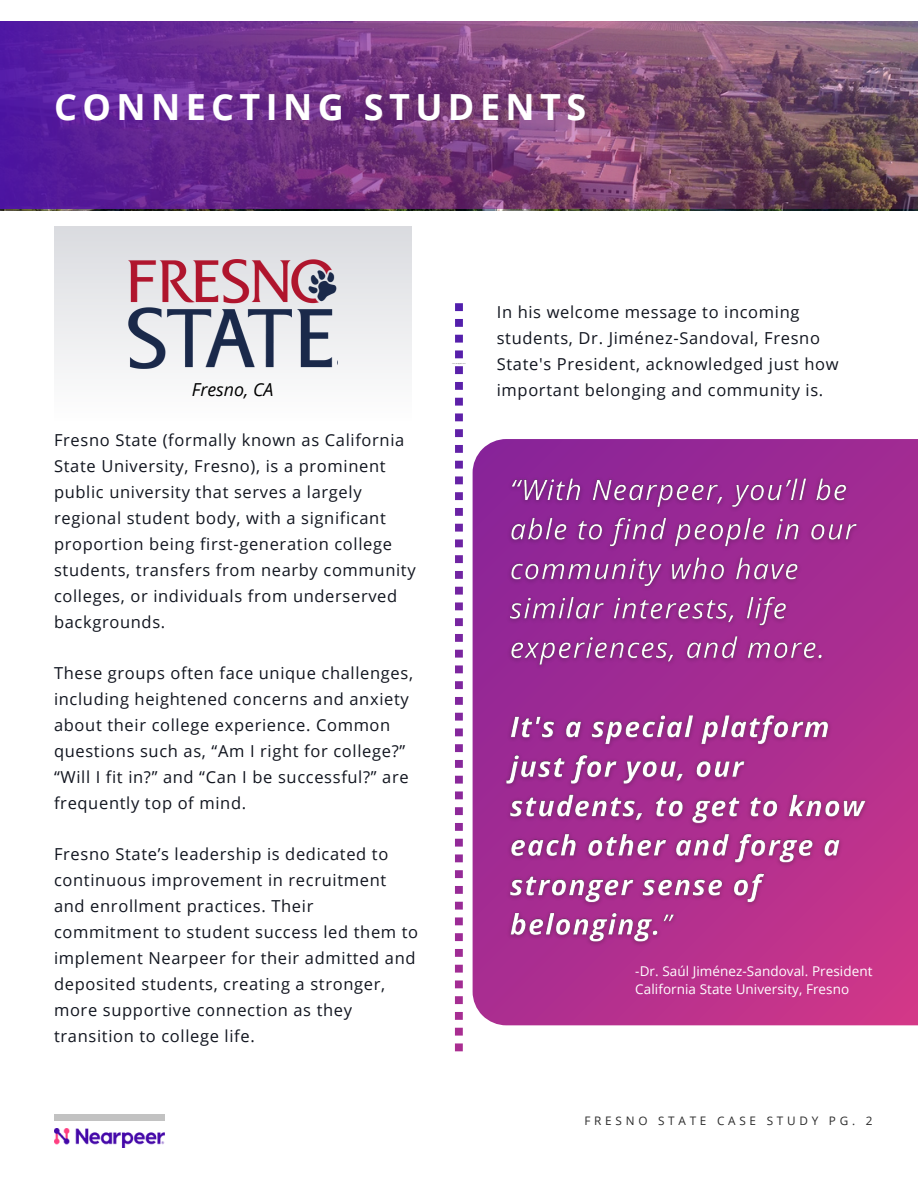
<style>
.page{position:relative;width:918px;height:1188px;background:#fff}
.page>*{position:absolute;margin:0;border:0;box-sizing:border-box;transform-origin:0 0}
.t1{font:700 36px "Open Sans";letter-spacing:.15em;color:#fff}
.t2{font:italic 17.85px "Open Sans";color:#000}
.t3{font:16.5px/25.8px "Open Sans";letter-spacing:.04em;color:#11151f}
.t4{font:13.5px/18px "Open Sans";letter-spacing:.005em;color:#fff}
.t5{font:11.7px "Open Sans";letter-spacing:.32em;color:#2a2a2a}
</style>
<div class="page">
<div style="left:54px;top:226px;width:357px;height:195px;background:linear-gradient(to bottom,#dadbdf,#fefefe)"></div>
<div style="left:54px;top:1115px;width:110px;height:5px;background:#c2c2c2"></div>
<img style="left:54px;top:1128px;width:110px;height:19px">
<svg style="left:455px;top:303px;width:8px;height:748px"></svg>
<img style="left:0;top:22px;width:918px;height:187px">
<svg style="left:473px;top:439px;width:445px;height:586px;background:#ae2f90"></svg>
<img style="left:127px;top:260px;width:211px;height:116px">
<img style="left:497px;top:470px;width:378px;height:481px">
<p class="t1" style="left:54px;top:82px;width:534px">CONNECTING STUDENTS</p>
<h1 class="t2" style="left:192px;top:377px;width:83px">Fresno, CA</h1>
<h3 class="t3" style="left:54px;top:427px;width:363px">Fresno State (formally known as California State University, Fresno), is a prominent public university that serves a largely regional student body, with a significant proportion being first-generation college students, transfers from nearby community colleges, or individuals from underserved backgrounds.</h3>
<h3 class="t3" style="left:54px;top:660px;width:361px">These groups often face unique challenges, including heightened concerns and anxiety about their college experience. Common questions such as, “Am I right for college?” “Will I fit in?” and “Can I be successful?” are frequently top of mind.</h3>
<h3 class="t3" style="left:54px;top:841px;width:366px">Fresno State’s leadership is dedicated to continuous improvement in recruitment and enrollment practices. Their commitment to student success led them to implement Nearpeer for their admitted and deposited students, creating a stronger, more supportive connection as they transition to college life.</h3>
<p class="t3" style="left:497px;top:299px;width:343px">In his welcome message to incoming students, Dr. Jiménez-Sandoval, Fresno State's President, acknowledged just how important belonging and community is.</p>
<p class="t4" style="left:635px;top:962px;width:239px">-Dr. Saúl Jiménez-Sandoval. President<br>California State University, Fresno</p>
<h3 class="t5" style="left:584px;top:1113px;width:290px">FRESNO STATE CASE STUDY PG. 2</h3>
</div>
